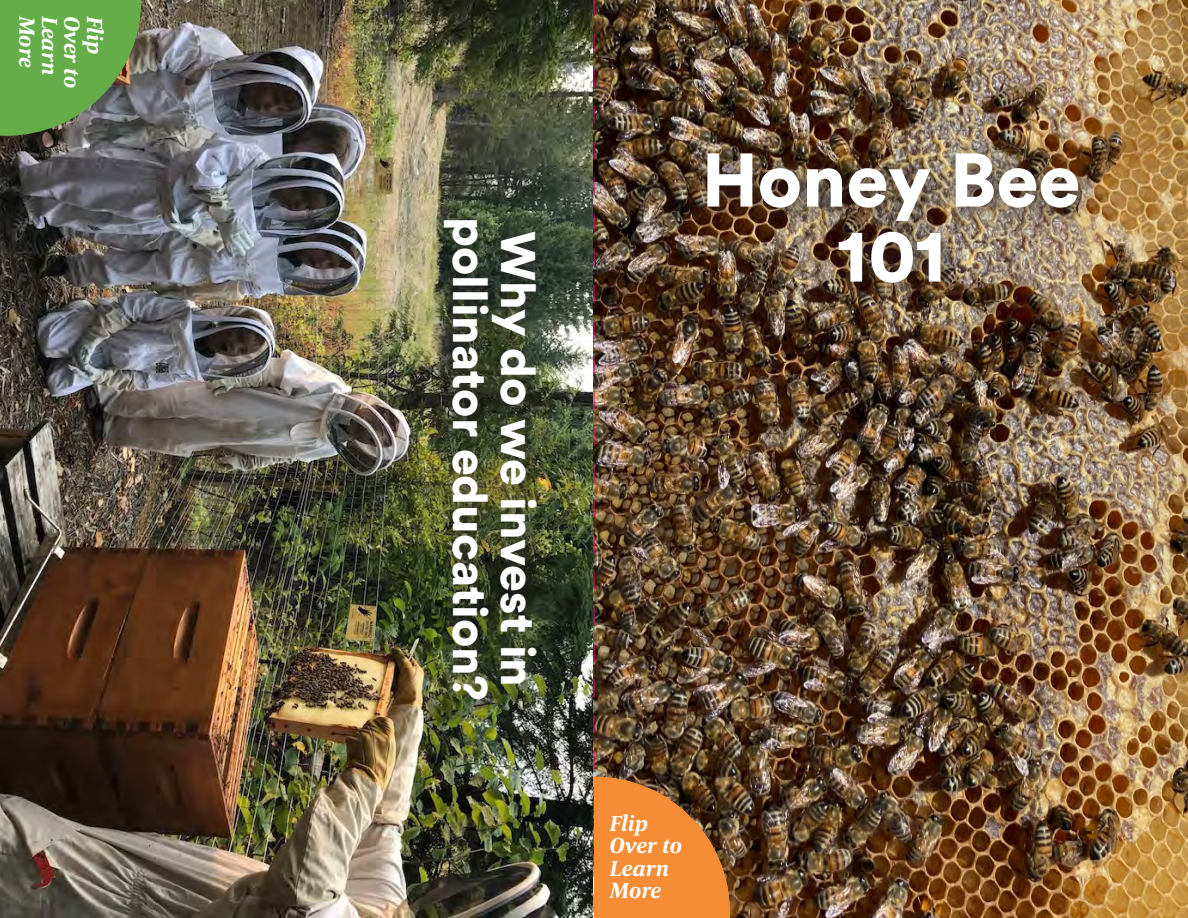
<style>
.page{position:relative;width:1188px;height:918px;background:#fff}
.page>*{position:absolute;margin:0;border:0;box-sizing:border-box;transform-origin:0 0}
.t1{font:900 75px/75px "Circular Std";color:#fff;text-align:center}
.t2{font:900 48px "Circular Std";color:#fff}
.t3{font:italic 700 22.5px/22.5px "Corda";color:#fff}
</style>
<div class="page">
<img style="left:0;top:0;width:1188px;height:918px">
<div style="left:425px;top:200px;width:135px;height:525px;background:#231f20;opacity:.75"></div>
<div style="left:688px;top:134px;width:415px;height:174px;background:#231f20;opacity:.75"></div>
<img style="left:594px;top:0;width:136px;height:918px">
<svg style="left:0;top:0;width:141px;height:136px;background:#659d4c"></svg>
<p class="t3" style="left:39px;top:16px;width:53px;rotate:90deg">More</p>
<p class="t3" style="left:62px;top:16px;width:61px;rotate:90deg">Learn</p>
<p class="t3" style="left:84px;top:16px;width:74px;rotate:90deg">Over to</p>
<p class="t3" style="left:107px;top:16px;width:41px;rotate:90deg">Flip</p>
<h2 class="t2" style="left:502px;top:217px;width:485px;rotate:90deg">pollinator education?</h2>
<h2 class="t2" style="left:550px;top:231px;width:457px;rotate:90deg">Why do we invest in</h2>
<h1 class="t1" style="left:702px;top:141px;width:380px">Honey Bee<br>101</h1>
<p class="t3" style="left:610px;top:811px;width:74px">Flip<br>Over to<br>Learn<br>More</p>
</div>
